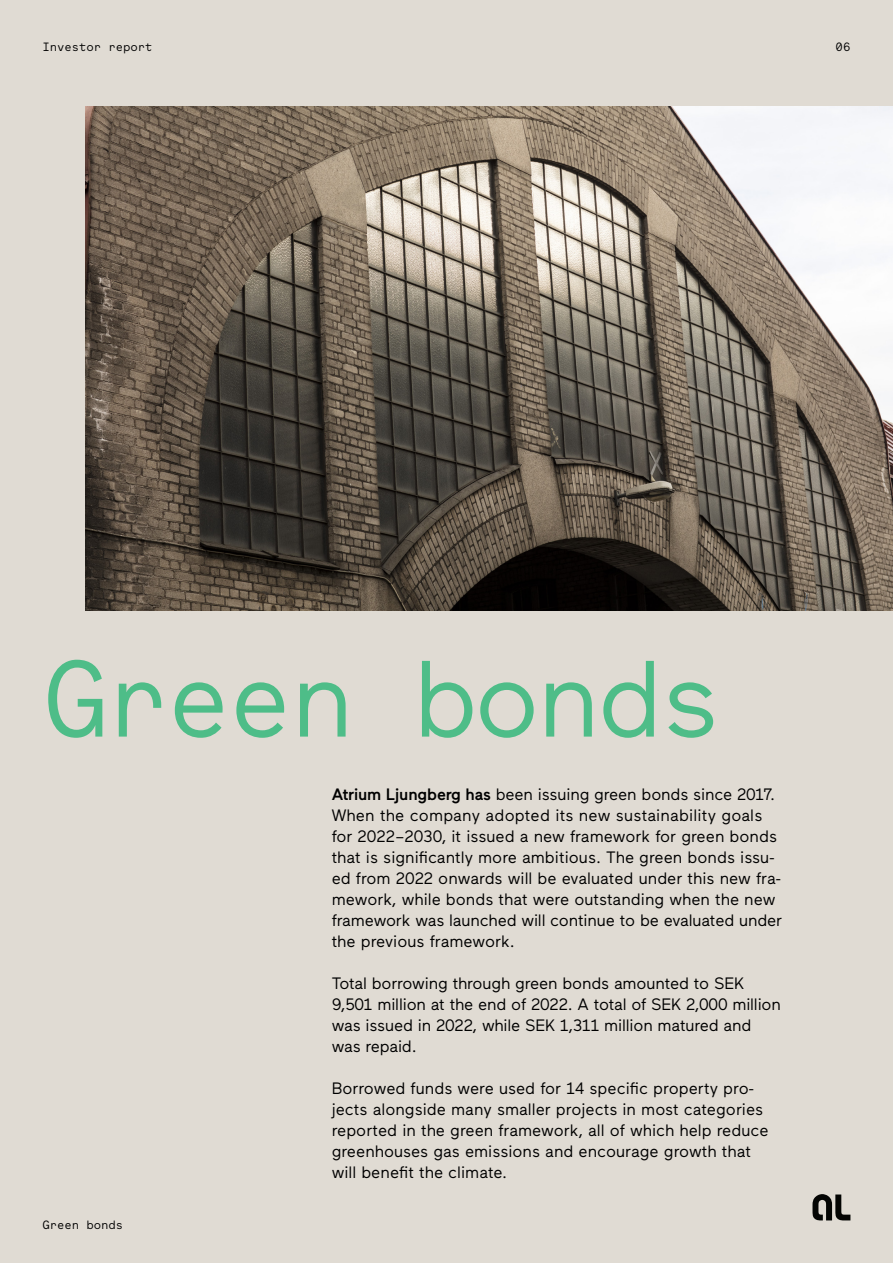
<style>
.page{position:relative;width:893px;height:1263px;background:#e0dbd3}
.page>*{position:absolute;margin:0;border:0;box-sizing:border-box;transform-origin:0 0}
.t1{font:108px "Maax Mono";letter-spacing:-.05em;color:#4ebd88}
.Styckeformat_2{font:16.5px/21px "Maax AL";color:#000}
.t2{font:12px "Maax Mono";letter-spacing:-.01em;color:#000}
.s1{font-weight:500}
</style>
<div class="page">
<svg style="left:812px;top:1194px;width:38px;height:26px"></svg>
<img style="left:85px;top:106px;width:808px;height:504px">
<p class="t2" style="left:43px;top:38px;width:111px">Investor report</p>
<p class="t2" style="left:836px;top:38px;width:16px">06</p>
<p class="t1" style="left:43px;top:624px;width:684px">Green bonds</p>
<p class="t2" style="left:43px;top:1216px;width:82px">Green bonds</p>
<p class="Styckeformat_2" style="left:332px;top:782px;width:452px"><span class="s1">Atrium Ljungberg has</span> been issuing green bonds since 2017.<br>When the company adopted its new sustainability goals for 2022–2030, it issued a new framework for green bonds that is significantly more ambitious. The green bonds issu&shy;ed from 2022 onwards will be evaluated under this new fra&shy;mework, while bonds that were outstanding when the new framework was launched will continue to be evaluated under the previous framework.</p>
<p class="Styckeformat_2" style="left:332px;top:971px;width:451px">Total borrowing through green bonds amounted to SEK 9,501 million at the end of 2022. A total of SEK 2,000 million was issued in 2022, while SEK 1,311 million matured and was repaid.</p>
<p class="Styckeformat_2" style="left:332px;top:1076px;width:438px">Borrowed funds were used for 14 specific property pro-- jects alongside many smaller projects in most categories reported in the green framework, all of which help reduce greenhouses gas emissions and encourage growth that will benefit the climate.</p>
</div>
